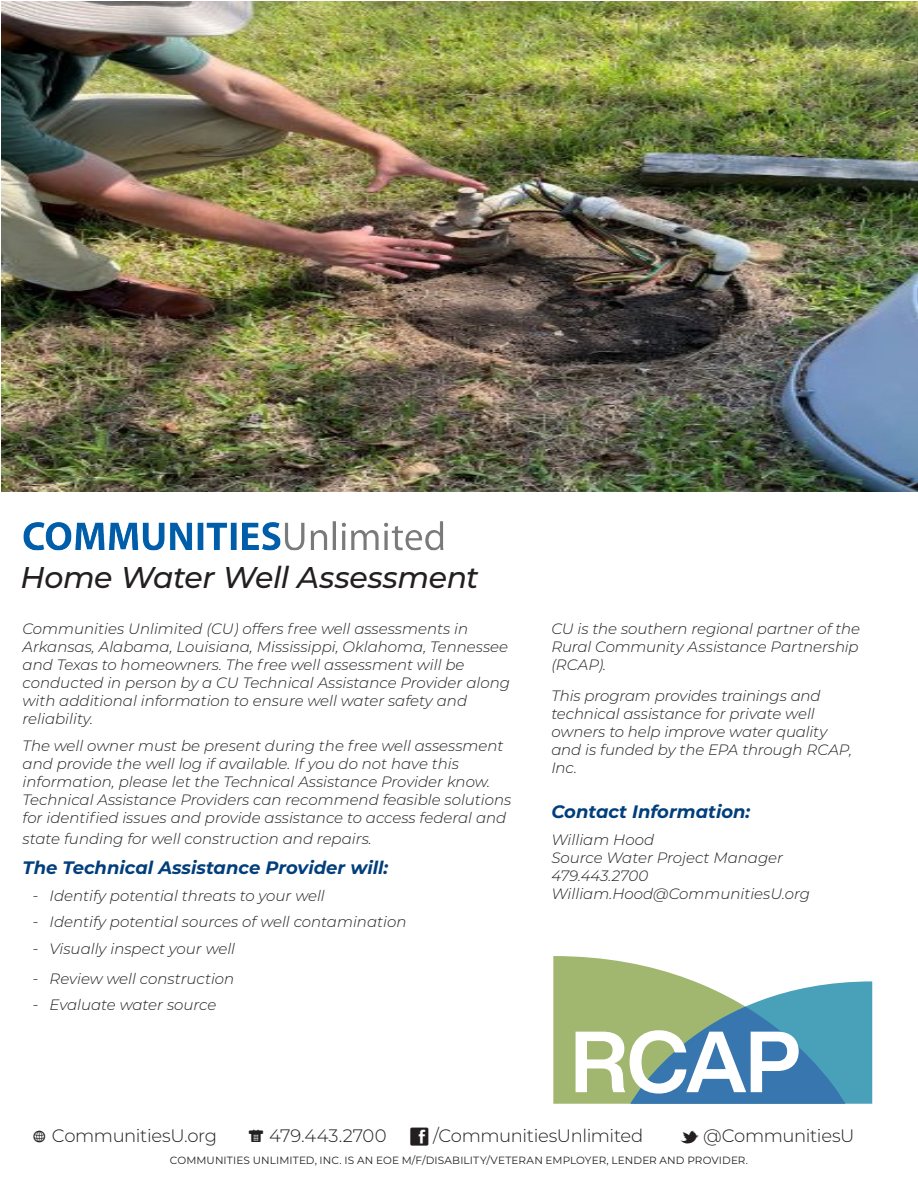
<style>
.page{position:relative;width:918px;height:1188px;background:#fff}
.page>*{position:absolute;margin:0;border:0;box-sizing:border-box;transform-origin:0 0}
.t1{font:italic 500 30px "Montserrat";letter-spacing:-.015em;color:#231f20}
.t2{font:italic 700 18px "Montserrat";color:#013e7b}
.t3{font:300 18px "Montserrat";letter-spacing:-.02em;color:#231f20}
.t4{font:300 18px "Montserrat";color:#231f20}
.t5{font:italic 300 15px/18px "Montserrat";color:#231f20}
.t6{font:10.5px "Montserrat";letter-spacing:.015em;color:#231f20}
.s1{font-family:"Webly Sleek UI Light";font-weight:400}
.s2{font-family:"Modern Pictograms";font-weight:400}
</style>
<div class="page">
<img style="left:23px;top:521px;width:421px;height:30px">
<img style="left:1px;top:1px;width:917px;height:490px">
<svg style="left:553px;top:956px;width:319px;height:148px"></svg>
<h1 class="t1" style="left:21px;top:557px;width:460px">Home Water Well Assessment</h1>
<p class="t5" style="left:23px;top:619px;width:489px">Communities Unlimited (CU) offers free well assessments in Arkansas, Alabama, Louisiana, Mississippi, Oklahoma, Tennessee and Texas to homeowners. The free well assessment will be conducted in person by a CU Technical Assistance Provider along with additional information to ensure well water safety and reliability.</p>
<p class="t5" style="left:23px;top:736px;width:490px">The well owner must be present during the free well assessment and provide the well log if available. If you do not have this information, please let the Technical Assistance Provider know.<br>Technical Assistance Providers can recommend feasible solutions for identified issues and provide assistance to access federal and</p>
<p class="t5" style="left:23px;top:829px;width:351px">state funding for well construction and repairs.</p>
<p class="t2" style="left:23px;top:855px;width:367px">The Technical Assistance Provider will:</p>
<p class="t5" style="left:33px;top:886px;width:294px"><span class="s1">-</span> Identify potential threats to your well</p>
<p class="t5" style="left:33px;top:912px;width:375px"><span class="s1">-</span> Identify potential sources of well contamination</p>
<p class="t5" style="left:33px;top:939px;width:204px"><span class="s1">-</span> Visually inspect your well</p>
<p class="t5" style="left:33px;top:969px;width:203px"><span class="s1">-</span> Review well construction</p>
<p class="t5" style="left:33px;top:996px;width:185px"><span class="s1">-</span> Evaluate water source</p>
<p class="t5" style="left:551px;top:619px;width:310px;text-align:justify">CU is the southern regional partner of the Rural Community Assistance Partnership (RCAP).</p>
<p class="t5" style="left:551px;top:686px;width:302px">This program provides trainings and technical assistance for private well owners to help improve water quality and is funded by the EPA through RCAP,<br>Inc.</p>
<p class="t2" style="left:551px;top:799px;width:200px">Contact Information:</p>
<p class="t5" style="left:551px;top:830px;width:260px">William Hood<br>Source Water Project Manager<br>479.443.2700<br>William.Hood@CommunitiesU.org</p>
<p class="t3" style="left:33px;top:1124px;width:186px"><span class="s2">w</span> CommunitiesU.org</p>
<p class="t4" style="left:249px;top:1124px;width:140px"><span class="s2">c</span> 479.443.2700</p>
<p class="t3" style="left:433px;top:1124px;width:212px">/CommunitiesUnlimited</p>
<p class="t3" style="left:681px;top:1124px;width:175px">▼ @CommunitiesU</p>
<p class="t6" style="left:170px;top:1153px;width:580px">COMMUNITIES UNLIMITED, INC. IS AN EOE M/F/DISABILITY/VETERAN EMPLOYER, LENDER AND PROVIDER.</p>
</div>
